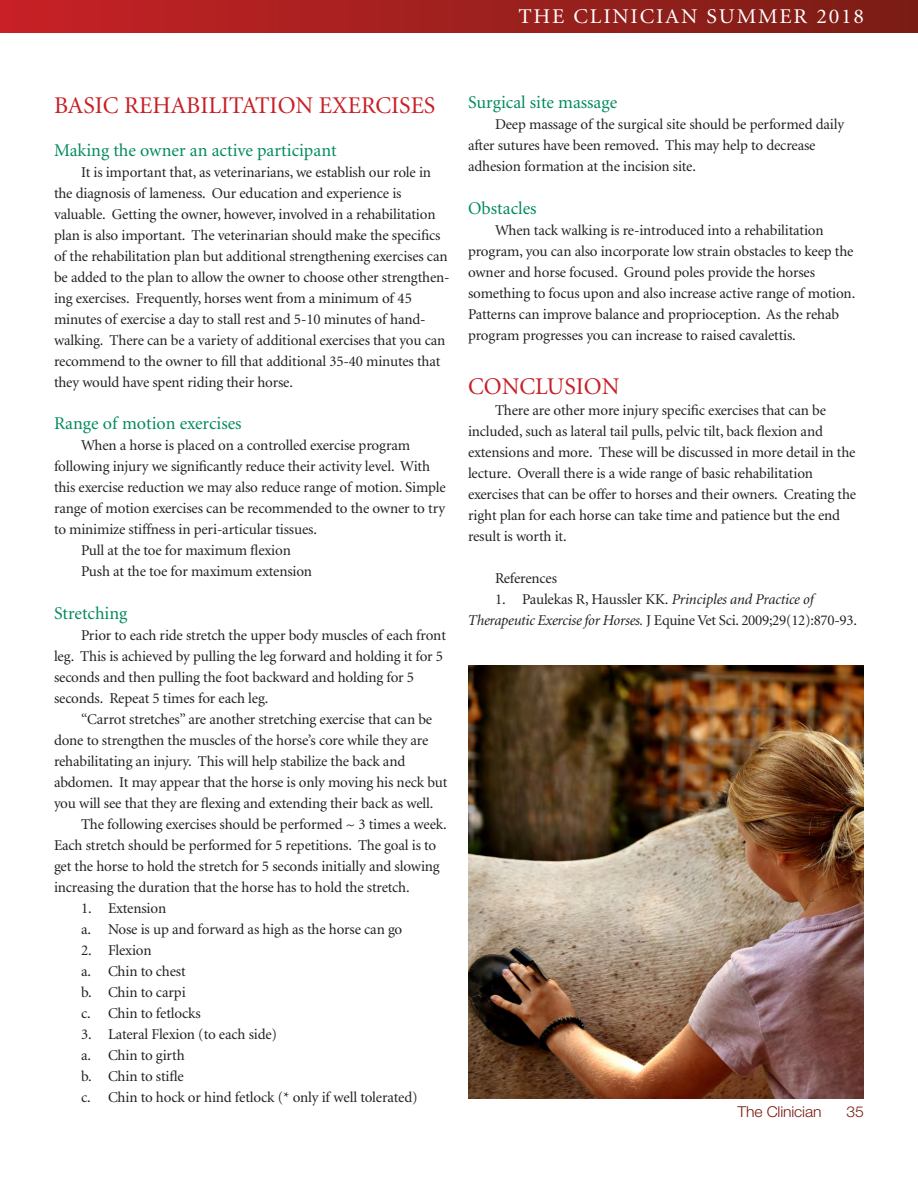
<style>
.page{position:relative;width:918px;height:1188px;background:#fff}
.page>*{position:absolute;margin:0;border:0;box-sizing:border-box;transform-origin:0 0}
.subhead{font:24px "Minion LT";color:#c82026}
.t1{font:21px "Minion LT";letter-spacing:.08em;color:#fff;scale:1.05 1}
.subhead_2{font:18px "Minion LT";color:#008a5e}
.feature_body_text{font:15px/21px "Minion LT";letter-spacing:-.01em;color:#231f20}
.t2{font:300 15px "Helvetica Neue LT";letter-spacing:-.01em;color:#7a1c13;scale:1.05 1}
.s1{font-style:italic}
</style>
<div class="page">
<div style="left:0;top:0;width:918px;height:32px;background:linear-gradient(to right,#c62227,#791e15)"></div>
<img style="left:468px;top:665px;width:396px;height:433px">
<h2 class="t1" style="left:519px;top:6px;width:331px">THE CLINICIAN SUMMER 2018</h2>
<p class="subhead" style="left:54px;top:93px;width:383px">BASIC REHABILITATION EXERCISES</p>
<p class="subhead_2" style="left:54px;top:141px;width:284px">Making the owner an active participant</p>
<p class="feature_body_text" style="left:54px;top:162px;width:397px;text-indent:27px">It is important that, as veterinarians, we establish our role in the diagnosis of lameness. Our education and experience is valuable. Getting the owner, however, involved in a rehabilitation plan is also important. The veterinarian should make the specifics of the rehabilitation plan but additional strengthening exercises can be added to the plan to allow the owner to choose other strengthen&shy;ing exercises. Frequently, horses went from a minimum of 45 minutes of exercise a day to stall rest and 5-10 minutes of hand&shy;walking. There can be a variety of additional exercises that you can recommend to the owner to fill that additional 35-40 minutes that they would have spent riding their horse.</p>
<p class="subhead_2" style="left:54px;top:415px;width:189px">Range of motion exercises</p>
<p class="feature_body_text" style="left:54px;top:436px;width:393px;text-indent:27px">When a horse is placed on a controlled exercise program following injury we significantly reduce their activity level. With this exercise reduction we may also reduce range of motion. Simple range of motion exercises can be recommended to the owner to try to minimize stiffness in peri-articular tissues.</p>
<p class="feature_body_text" style="left:81px;top:541px;width:211px">Pull at the toe for maximum flexion</p>
<p class="feature_body_text" style="left:81px;top:562px;width:233px">Push at the toe for maximum extension</p>
<p class="subhead_2" style="left:54px;top:604px;width:75px">Stretching</p>
<p class="feature_body_text" style="left:54px;top:625px;width:393px;text-indent:27px">Prior to each ride stretch the upper body muscles of each front leg. This is achieved by pulling the leg forward and holding it for 5 seconds and then pulling the foot backward and holding for 5 seconds. Repeat 5 times for each leg.</p>
<p class="feature_body_text" style="left:54px;top:709px;width:395px;text-indent:27px">“Carrot stretches” are another stretching exercise that can be done to strengthen the muscles of the horse’s core while they are rehabilitating an injury. This will help stabilize the back and abdomen. It may appear that the horse is only moving his neck but you will see that they are flexing and extending their back as well.</p>
<p class="feature_body_text" style="left:54px;top:814px;width:394px;text-indent:27px">The following exercises should be performed ~ 3 times a week.<br>Each stretch should be performed for 5 repetitions. The goal is to get the horse to hold the stretch for 5 seconds initially and slowing increasing the duration that the horse has to hold the stretch.</p>
<p class="feature_body_text" style="left:81px;top:898px;width:87px">1. Extension</p>
<p class="feature_body_text" style="left:81px;top:919px;width:323px">a. Nose is up and forward as high as the horse can go</p>
<p class="feature_body_text" style="left:81px;top:940px;width:72px">2. Flexion</p>
<p class="feature_body_text" style="left:81px;top:961px;width:106px">a. Chin to chest</p>
<p class="feature_body_text" style="left:81px;top:982px;width:106px">b. Chin to carpi</p>
<p class="feature_body_text" style="left:81px;top:1003px;width:121px">c. Chin to fetlocks</p>
<p class="feature_body_text" style="left:81px;top:1024px;width:198px">3. Lateral Flexion (to each side)</p>
<p class="feature_body_text" style="left:81px;top:1045px;width:105px">a. Chin to girth</p>
<p class="feature_body_text" style="left:81px;top:1066px;width:104px">b. Chin to stifle</p>
<p class="feature_body_text" style="left:81px;top:1087px;width:338px">c. Chin to hock or hind fetlock (* only if well tolerated)</p>
<p class="subhead_2" style="left:468px;top:93px;width:151px">Surgical site massage</p>
<p class="feature_body_text" style="left:468px;top:114px;width:378px;text-indent:27px">Deep massage of the surgical site should be performed daily after sutures have been removed. This may help to decrease adhesion formation at the incision site.</p>
<p class="subhead_2" style="left:468px;top:199px;width:70px">Obstacles</p>
<p class="feature_body_text" style="left:468px;top:220px;width:389px;text-indent:27px">When tack walking is re-introduced into a rehabilitation program, you can also incorporate low strain obstacles to keep the owner and horse focused. Ground poles provide the horses something to focus upon and also increase active range of motion.<br>Patterns can improve balance and proprioception. As the rehab program progresses you can increase to raised cavalettis.</p>
<p class="subhead" style="left:468px;top:374px;width:153px">CONCLUSION</p>
<p class="feature_body_text" style="left:468px;top:400px;width:390px;text-indent:27px">There are other more injury specific exercises that can be included, such as lateral tail pulls, pelvic tilt, back flexion and extensions and more. These will be discussed in more detail in the lecture. Overall there is a wide range of basic rehabilitation exercises that can be offer to horses and their owners. Creating the right plan for each horse can take time and patience but the end result is worth it.</p>
<p class="feature_body_text" style="left:495px;top:568px;width:64px">References</p>
<p class="feature_body_text" style="left:468px;top:589px;width:390px;text-indent:27px">1. Paulekas R, Haussler KK. <span class="s1">Principles and Practice of<br>Therapeutic Exercise for Horses.</span> J Equine Vet Sci. 2009;29(12):870-93.</p>
<p class="t2" style="left:738px;top:1102px;width:81px">The Clinician</p>
<p class="t2" style="left:847px;top:1102px;width:18px">35</p>
</div>
